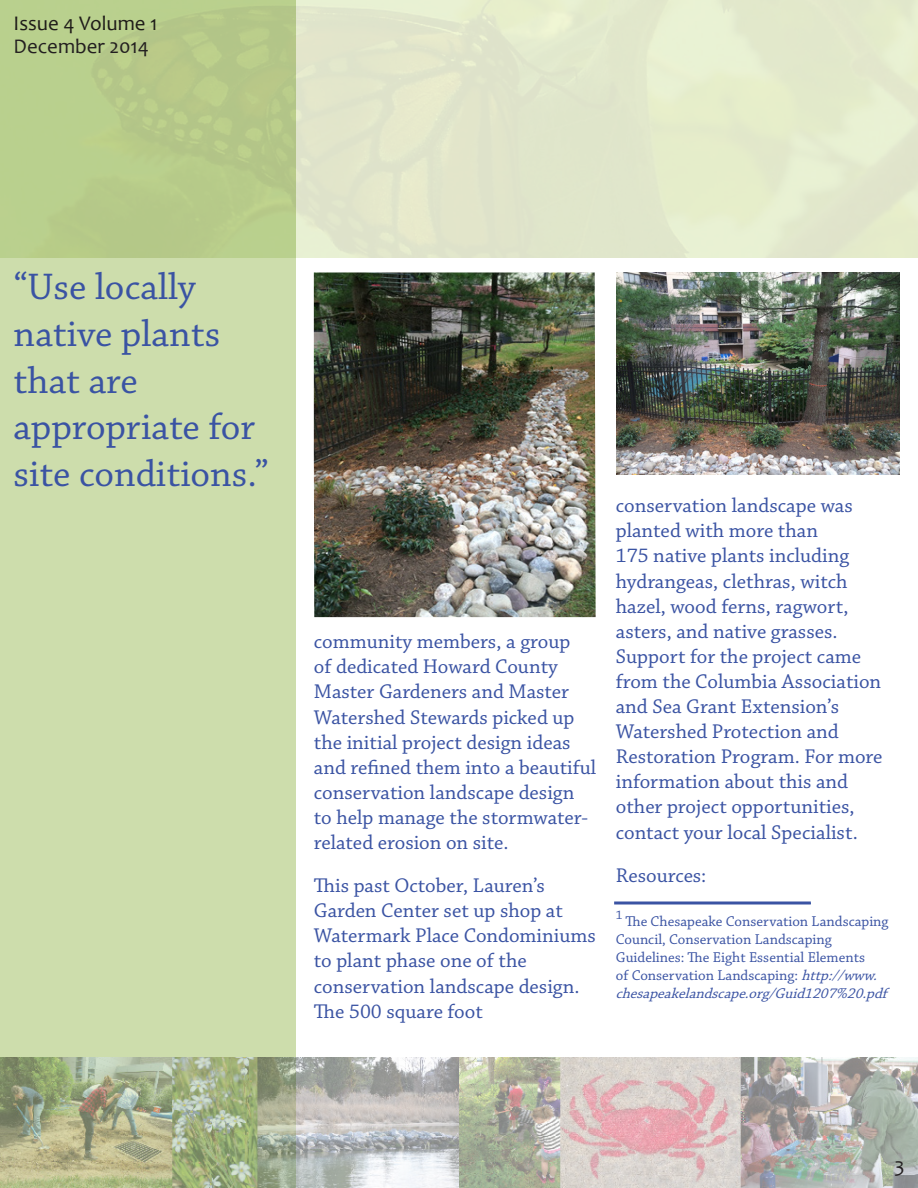
<style>
.page{position:relative;width:918px;height:1188px;background:#fff}
.page>*{position:absolute;margin:0;border:0;box-sizing:border-box;transform-origin:0 0}
.Quote_text{font:38.85px/46.7px "Chaparral Pro";color:#3a53a3}
.Main_Text{font:20.85px/25px "Chaparral Pro";color:#3a53a3}
.Issue___Volume_ID{font:20.85px "Candara";color:#231f20}
.Main_Text-2{font:15px/18px "Chaparral Pro";color:#3a53a3}
.Main_Text-3{font:13.05px "Chaparral Pro";color:#3a53a3}
.s1{font-style:italic}
</style>
<div class="page">
<svg style="left:0;top:0;width:296px;height:1188px;background:#c7d8a3"></svg>
<img style="left:0;top:1058px;width:918px;height:130px">
<div style="left:614px;top:902px;width:197px;height:2px;border:2px solid #3a53a3"></div>
<img style="left:314px;top:272px;width:282px;height:345px">
<img style="left:616px;top:272px;width:283px;height:203px">
<p class="Issue___Volume_ID" style="left:14px;top:10px;width:145px">Issue 4 Volume 1</p>
<p class="Issue___Volume_ID" style="left:14px;top:33px;width:137px">December 2014</p>
<p class="Quote_text" style="left:14px;top:265px;width:257px">“Use locally native plants that are appropriate for site conditions.”</p>
<p class="Main_Text" style="left:314px;top:630px;width:284px">community members, a group<br>of dedicated Howard County<br>Master Gardeners and Master<br>Watershed Stewards picked up the initial project design ideas and refined them into a beautiful conservation landscape design to help manage the stormwater&shy;related erosion on site.</p>
<p class="Main_Text" style="left:314px;top:874px;width:283px">This past October, Lauren’s<br>Garden Center set up shop at<br>Watermark Place Condominiums to plant phase one of the conservation landscape design.</p>
<p class="Main_Text" style="left:314px;top:999px;width:171px">The 500 square foot</p>
<p class="Main_Text" style="left:616px;top:494px;width:238px">conservation landscape was planted with more than<br>175 native plants including hydrangeas, clethras, witch hazel, wood ferns, ragwort, asters, and native grasses.</p>
<p class="Main_Text" style="left:616px;top:645px;width:268px">Support for the project came from the Columbia Association and Sea Grant Extension’s<br>Watershed Protection and<br>Restoration Program. For more information about this and other project opportunities, contact your local Specialist.</p>
<p class="Main_Text" style="left:616px;top:863px;width:92px">Resources:</p>
<p class="Main_Text-3" style="left:616px;top:908px;width:8px">1</p>
<p class="Main_Text-2" style="left:616px;top:913px;width:277px;text-indent:10px">The Chesapeake Conservation Landscaping Council, Conservation Landscaping Guidelines: The Eight Essential Elements<br>of Conservation Landscaping: <span class="s1">http://www. chesapeakelandscape.org/Guid1207%20.pdf</span></p>
<p class="Issue___Volume_ID" style="left:894px;top:1152px;width:12px">3</p>
</div>
